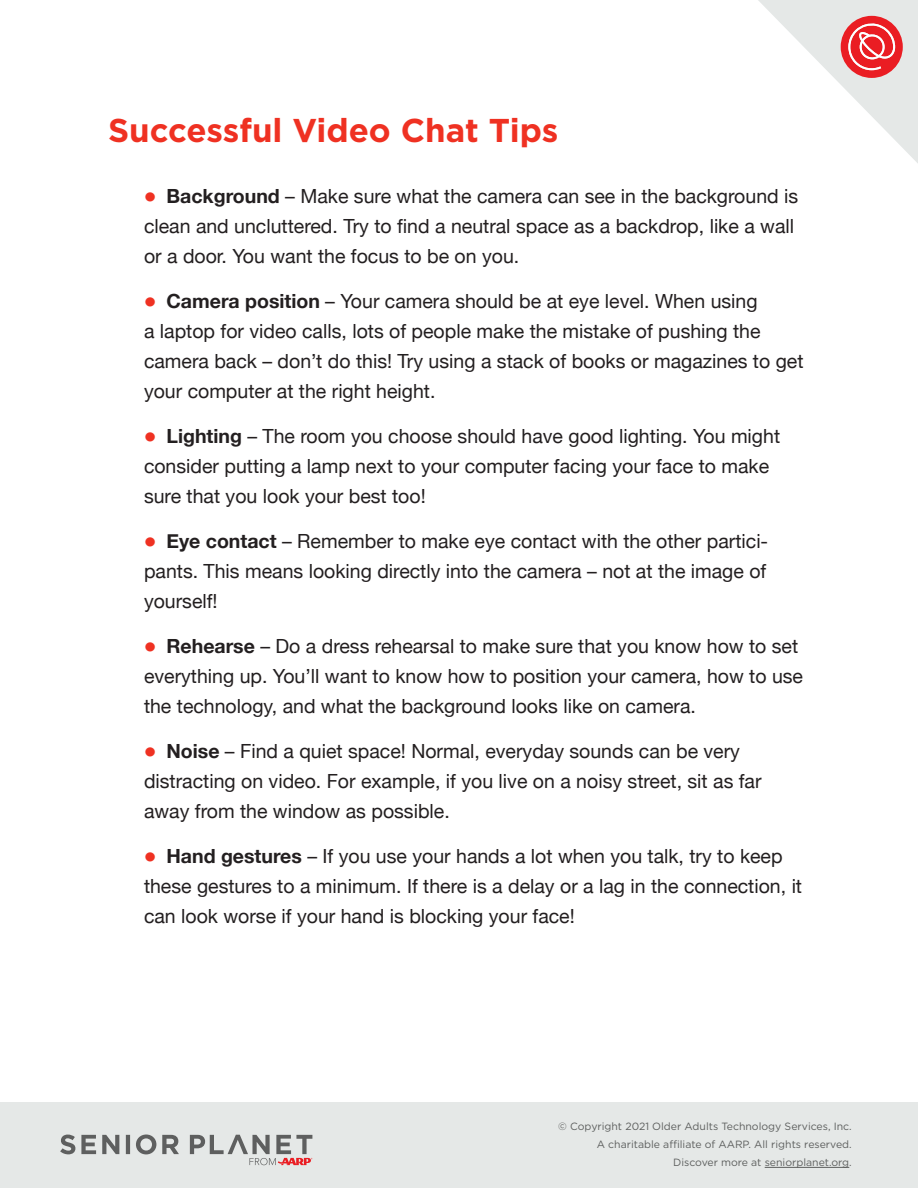
<style>
.page{position:relative;width:918px;height:1188px;background:#fff}
.page>*{position:absolute;margin:0;border:0;box-sizing:border-box;transform-origin:0 0}
.t1{font:700 33px "Gotham";color:#ef3122}
.t2{font:19.5px/30px "Helvetica Neue";color:#231f20}
.t3{font:10.5px/18px "Gotham";color:#5d5f5e;text-align:right}
.s1{font-weight:700;color:#ef3122}
.s2{font-weight:700}
</style>
<div class="page">
<svg style="left:758px;top:0;width:160px;height:163px"></svg>
<div style="left:0;top:1103px;width:918px;height:85px;background:#e5e8e7"></div>
<svg style="left:60px;top:1135px;width:252px;height:30px"></svg>
<hr style="left:765px;top:1167px;width:84px;height:1px;background:#5d5f5e">
<p class="t1" style="left:108px;top:108px;width:452px">Successful Video Chat Tips</p>
<p class="t2" style="left:144px;top:182px;width:656px"><span class="s1">࡟</span> <span class="s2">Background</span> – Make sure what the camera can see in the background is clean and uncluttered. Try to find a neutral space as a backdrop, like a wall or a door. You want the focus to be on you.</p>
<p class="t2" style="left:144px;top:287px;width:661px"><span class="s1">࡟</span> <span class="s2">Camera position</span> – Your camera should be at eye level. When using<br>a laptop for video calls, lots of people make the mistake of pushing the camera back – don’t do this! Try using a stack of books or magazines to get your computer at the right height.</p>
<p class="t2" style="left:144px;top:422px;width:638px"><span class="s1">࡟</span> <span class="s2">Lighting</span> – The room you choose should have good lighting. You might consider putting a lamp next to your computer facing your face to make sure that you look your best too!</p>
<p class="t2" style="left:144px;top:527px;width:626px;text-align:justify"><span class="s1">࡟</span> <span class="s2">Eye contact</span> – Remember to make eye contact with the other partici&shy;pants. This means looking directly into the camera – not at the image of yourself!</p>
<p class="t2" style="left:144px;top:632px;width:661px"><span class="s1">࡟</span> <span class="s2">Rehearse</span> – Do a dress rehearsal to make sure that you know how to set everything up. You’ll want to know how to position your camera, how to use the technology, and what the background looks like on camera.</p>
<p class="t2" style="left:144px;top:737px;width:619px"><span class="s1">࡟</span> <span class="s2">Noise</span> – Find a quiet space! Normal, everyday sounds can be very distracting on video. For example, if you live on a noisy street, sit as far away from the window as possible.</p>
<p class="t2" style="left:144px;top:842px;width:660px"><span class="s1">࡟</span> <span class="s2">Hand gestures</span> – If you use your hands a lot when you talk, try to keep these gestures to a minimum. If there is a delay or a lag in the connection, it can look worse if your hand is blocking your face!</p>
<p class="t3" style="left:558px;top:1117px;width:295px">© Copyright 2021 Older Adults Technology Services, Inc.<br>A charitable affiliate of AARP. All rights reserved.<br>Discover more at seniorplanet.org.</p>
</div>
